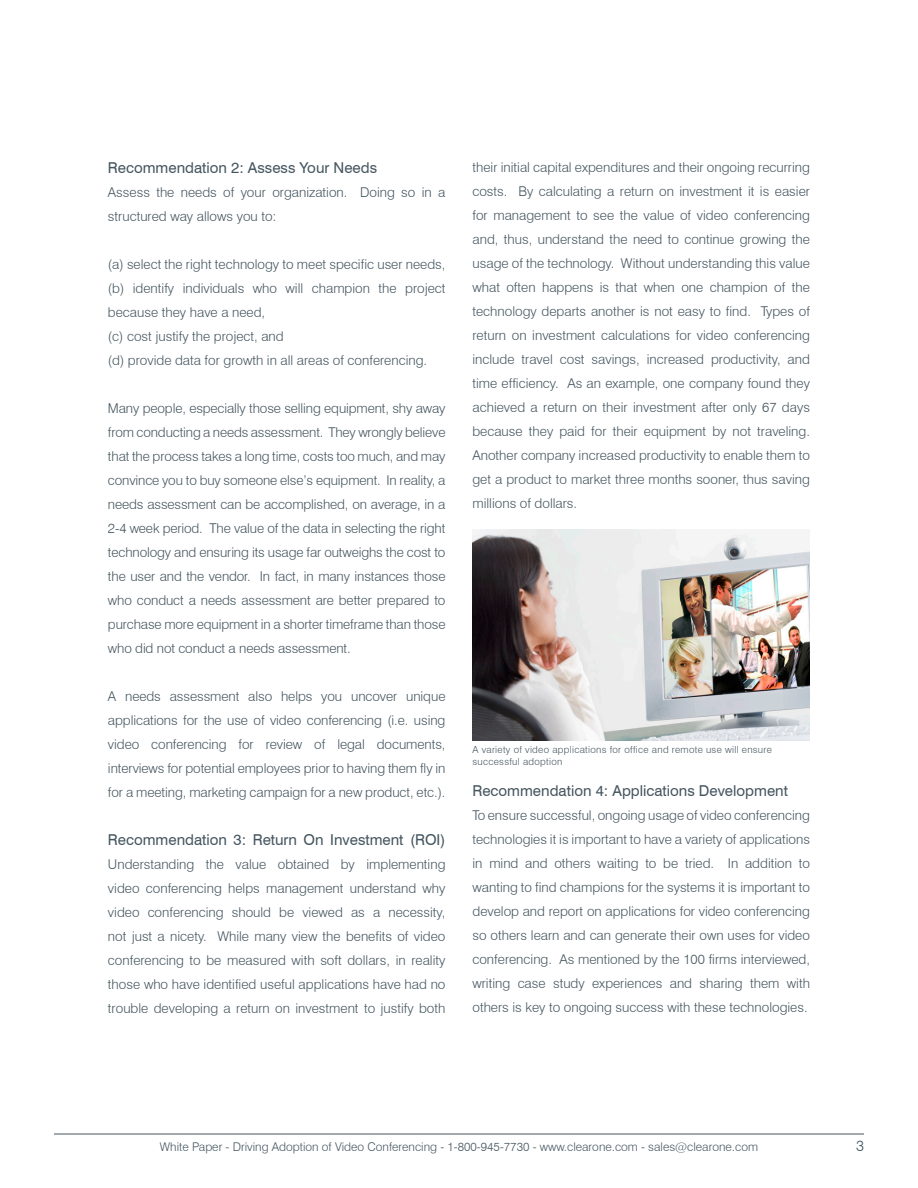
<style>
.page{position:relative;width:918px;height:1188px;background:#fff}
.page>*{position:absolute;margin:0;border:0;box-sizing:border-box;transform-origin:0 0}
.t1{font:15px "Swiss 721 BT";color:#45555f}
.t2{font:300 15px "Swiss 721 BT";color:#45555f}
.t3{font:300 13.5px/24px "Swiss 721 BT";color:#45555f;text-align:justify}
.t4{font:300 12px "Swiss 721 BT";color:#45555f}
.t5{font:300 9.75px/11.7px "Swiss 721 BT";letter-spacing:.03em;color:#45555f}
</style>
<div class="page">
<hr style="left:54px;top:1134px;width:810px;height:1px;background:#45555f">
<img style="left:472px;top:530px;width:338px;height:211px">
<p class="t1" style="left:108px;top:159px;width:271px">Recommendation 2: Assess Your Needs</p>
<p class="t3" style="left:108px;top:180px;width:339px">Assess the needs of your organization. Doing so in a structured way allows you to:</p>
<p class="t3" style="left:108px;top:252px;width:339px">(a) select the right technology to meet specific user needs,</p>
<p class="t3" style="left:108px;top:276px;width:339px">(b) identify individuals who will champion the project because they have a need,</p>
<p class="t3" style="left:108px;top:324px;width:177px">(c) cost justify the project, and</p>
<p class="t3" style="left:108px;top:348px;width:321px">(d) provide data for growth in all areas of conferencing.</p>
<p class="t3" style="left:108px;top:396px;width:339px">Many people, especially those selling equipment, shy away from conducting a needs assessment. They wrongly believe that the process takes a long time, costs too much, and may convince you to buy someone else’s equipment. In reality, a needs assessment can be accomplished, on average, in a 2-4 week period. The value of the data in selecting the right technology and ensuring its usage far outweighs the cost to the user and the vendor. In fact, in many instances those who conduct a needs assessment are better prepared to purchase more equipment in a shorter timeframe than those who did not conduct a needs assessment.</p>
<p class="t3" style="left:108px;top:684px;width:339px">A needs assessment also helps you uncover unique applications for the use of video conferencing (i.e. using video conferencing for review of legal documents, interviews for potential employees prior to having them fly in for a meeting, marketing campaign for a new product, etc.).</p>
<p class="t1" style="left:108px;top:831px;width:339px">Recommendation 3: Return On Investment (ROI)</p>
<p class="t3" style="left:108px;top:852px;width:339px">Understanding the value obtained by implementing video conferencing helps management understand why video conferencing should be viewed as a necessity, not just a nicety. While many view the benefits of video conferencing to be measured with soft dollars, in reality those who have identified useful applications have had no trouble developing a return on investment to justify both</p>
<p class="t3" style="left:472px;top:155px;width:339px">their initial capital expenditures and their ongoing recurring costs. By calculating a return on investment it is easier for management to see the value of video conferencing and, thus, understand the need to continue growing the usage of the technology. Without understanding this value what often happens is that when one champion of the technology departs another is not easy to find. Types of return on investment calculations for video conferencing include travel cost savings, increased productivity, and time efficiency. As an example, one company found they achieved a return on their investment after only 67 days because they paid for their equipment by not traveling.<br>Another company increased productivity to enable them to get a product to market three months sooner, thus saving millions of dollars.</p>
<p class="t5" style="left:472px;top:744px;width:301px">A variety of video applications for office and remote use will ensure successful adoption</p>
<p class="t1" style="left:472px;top:782px;width:317px">Recommendation 4: Applications Development</p>
<p class="t3" style="left:472px;top:803px;width:339px">To ensure successful, ongoing usage of video conferencing technologies it is important to have a variety of applications in mind and others waiting to be tried. In addition to wanting to find champions for the systems it is important to develop and report on applications for video conferencing so others learn and can generate their own uses for video conferencing. As mentioned by the 100 firms interviewed, writing case study experiences and sharing them with others is key to ongoing success with these technologies.</p>
<p class="t4" style="left:160px;top:1139px;width:600px">White Paper - Driving Adoption of Video Conferencing - 1-800-945-7730 - www.clearone.com - sales@clearone.com</p>
<p class="t2" style="left:856px;top:1137px;width:9px">3</p>
</div>
